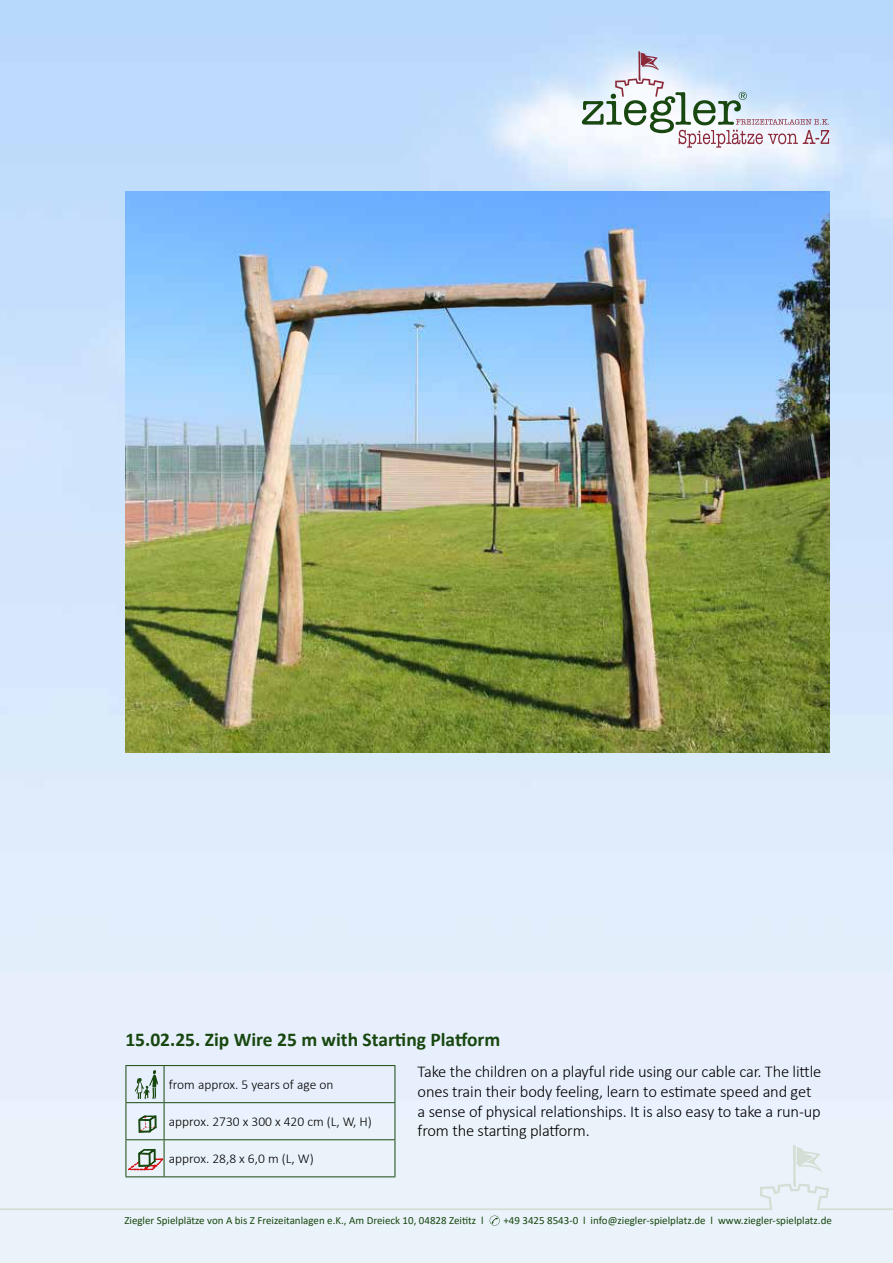
<style>
.page{position:relative;width:893px;height:1263px;background:#fff}
.page>*{position:absolute;margin:0;border:0;box-sizing:border-box;transform-origin:0 0}
.t1{font:700 19.5px "Calibri";color:#18470f}
.t2{font:300 16.5px/19.8px "Calibri";letter-spacing:-.01em;color:#000}
.t3{font:300 13.5px "Calibri";color:#000}
.t4{font:10.95px "Calibri";color:#18470f}
</style>
<div class="page">
<img style="left:0;top:0;width:893px;height:1263px">
<svg style="left:582px;top:50px;width:247px;height:98px"></svg>
<div style="left:0;top:1143px;width:893px;height:67px;background:#eaf3fa"></div>
<svg style="left:490px;top:1215px;width:10px;height:10px"></svg>
<hr style="left:164px;top:1066px;width:1px;height:36px;background:#18470f">
<hr style="left:164px;top:1103px;width:1px;height:36px;background:#18470f">
<hr style="left:164px;top:1140px;width:1px;height:36px;background:#18470f">
<hr style="left:125px;top:1065px;width:39px;height:1px;background:#18470f">
<hr style="left:125px;top:1066px;width:1px;height:36px;background:#18470f">
<hr style="left:164px;top:1065px;width:231px;height:1px;background:#18470f">
<hr style="left:394px;top:1066px;width:1px;height:36px;background:#18470f">
<hr style="left:125px;top:1102px;width:39px;height:1px;background:#18470f">
<hr style="left:125px;top:1103px;width:1px;height:36px;background:#18470f">
<hr style="left:164px;top:1102px;width:231px;height:1px;background:#18470f">
<hr style="left:394px;top:1103px;width:1px;height:36px;background:#18470f">
<hr style="left:125px;top:1139px;width:39px;height:1px;background:#18470f">
<hr style="left:125px;top:1140px;width:1px;height:36px;background:#18470f">
<hr style="left:164px;top:1139px;width:231px;height:1px;background:#18470f">
<hr style="left:394px;top:1140px;width:1px;height:36px;background:#18470f">
<hr style="left:125px;top:1176px;width:39px;height:1px;background:#18470f">
<hr style="left:164px;top:1176px;width:231px;height:1px;background:#18470f">
<svg style="left:139px;top:1115px;width:18px;height:24px"></svg>
<svg style="left:128px;top:1149px;width:35px;height:21px"></svg>
<svg style="left:135px;top:1070px;width:23px;height:29px"></svg>
<img style="left:125px;top:191px;width:704px;height:562px">
<p class="t1" style="left:125px;top:1025px;width:376px">15.02.25. Zip Wire 25 m with Starting Platform</p>
<p class="t3" style="left:169px;top:1076px;width:166px">from approx. 5 years of age on</p>
<p class="t3" style="left:169px;top:1113px;width:205px">approx. 2730 x 300 x 420 cm (L, W, H)</p>
<p class="t3" style="left:169px;top:1150px;width:146px">approx. 28,8 x 6,0 m (L, W)</p>
<p class="t2" style="left:418px;top:1061px;width:405px">Take the children on a playful ride using our cable car. The little ones train their body feeling, learn to estimate speed and get a sense of physical relationships. It is also easy to take a run-up from the starting platform.</p>
<p class="t4" style="left:124px;top:1212px;width:361px">Ziegler Spielplätze von A bis Z Freizeitanlagen e.K., Am Dreieck 10, 04828 Zeititz l</p>
<p class="t4" style="left:503px;top:1212px;width:330px">+49 3425 8543-0 l info@ziegler-spielplatz.de l www.ziegler-spielplatz.de</p>
</div>
